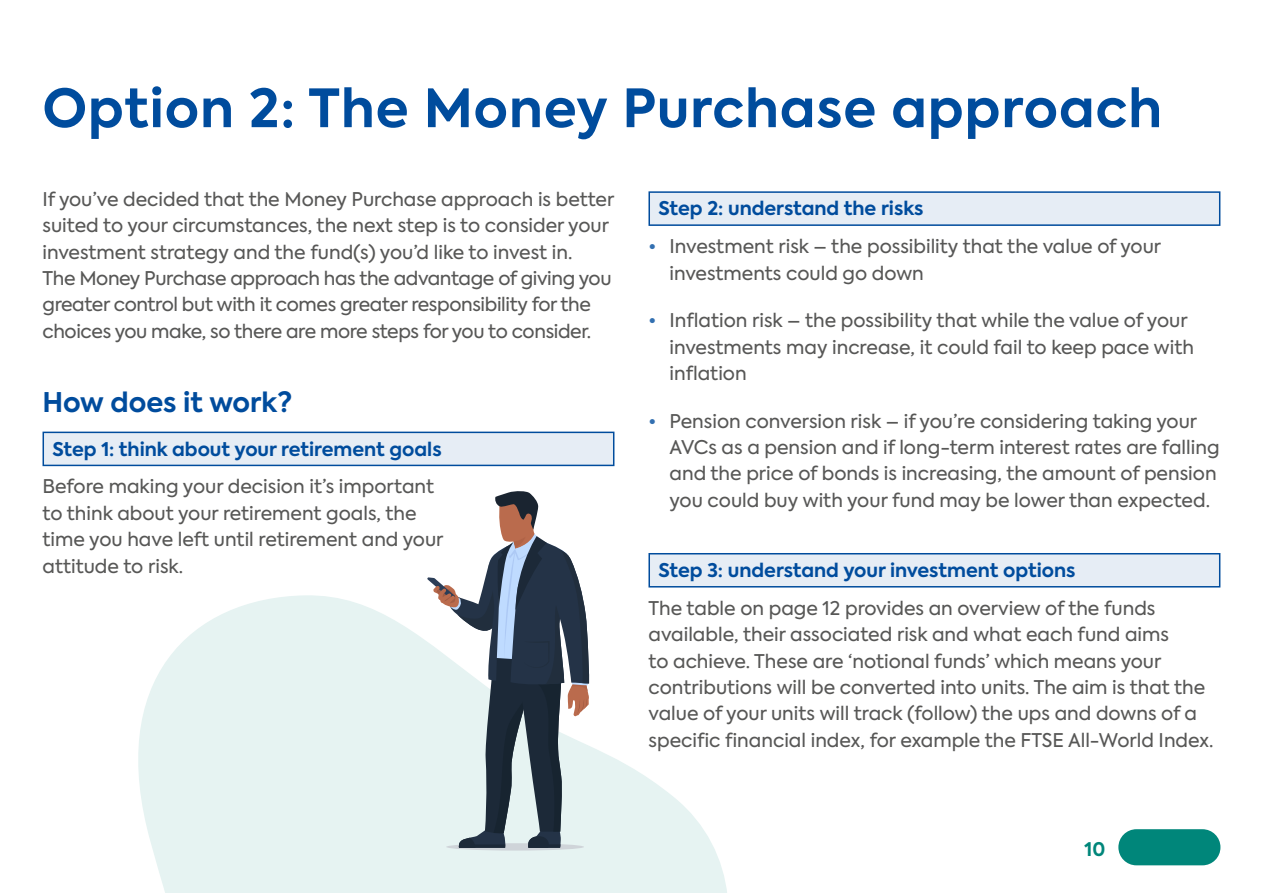
<style>
.page{position:relative;width:1263px;height:893px;background:#fff}
.page>*{position:absolute;margin:0;border:0;box-sizing:border-box;transform-origin:0 0}
.t1{font:700 52.5px "Axiforma";letter-spacing:.02em;color:#004c9d}
.t2{font:700 27px "Axiforma";color:#004c9d}
.t3{font:18.9px/26.4px "Axiforma";color:#575756}
.t4{font:18.9px/26.4px "Axiforma";letter-spacing:-.02em;color:#575756}
.t5{font:700 18.9px "Axiforma";color:#004c9d}
.t6{font:700 18.75px "Axiforma";color:#00867a}
.s1{color:#3370b1}
</style>
<div class="page">
<div style="left:1118px;top:829px;width:102px;height:36px;background:#00867a;border-radius:18px"></div>
<div style="left:43px;top:432px;width:571px;height:33px;background:#e6edf5"></div>
<div style="left:43px;top:432px;width:571px;height:34px;border:2px solid #004c9d"></div>
<div style="left:649px;top:192px;width:571px;height:33px;background:#e6edf5"></div>
<div style="left:648px;top:191px;width:572px;height:35px;border:2px solid #004c9d"></div>
<div style="left:649px;top:554px;width:571px;height:33px;background:#e6edf5"></div>
<div style="left:648px;top:553px;width:572px;height:34px;border:2px solid #004c9d"></div>
<svg style="left:138px;top:595px;width:589px;height:298px;fill:#e6f3f2"></svg>
<div style="left:446px;top:843px;width:138px;height:7px;background:#cfd4d9;border-radius:50%"></div>
<svg style="left:427px;top:491px;width:162px;height:357px"></svg>
<h1 class="t1" style="left:43px;top:72px;width:1121px">Option 2: The Money Purchase approach</h1>
<p class="t4" style="left:43px;top:186px;width:573px">If you’ve decided that the Money Purchase approach is better suited to your circumstances, the next step is to consider your investment strategy and the fund(s) you’d like to invest in.<br>The Money Purchase approach has the advantage of giving you greater control but with it comes greater responsibility for the choices you make, so there are more steps for you to consider.</p>
<h2 class="t2" style="left:43px;top:384px;width:251px">How does it work?</h2>
<p class="t5" style="left:53px;top:436px;width:391px">Step 1: think about your retirement goals</p>
<p class="t3" style="left:43px;top:474px;width:402px">Before making your decision it’s important to think about your retirement goals, the time you have left until retirement and your attitude to risk.</p>
<p class="t5" style="left:658px;top:196px;width:266px">Step 2: understand the risks</p>
<p class="t3" style="left:669px;top:233px;width:493px;text-indent:-21px"><span class="s1">•</span> Investment risk – the possibility that the value of your investments could go down</p>
<p class="t3" style="left:669px;top:307px;width:526px;text-indent:-21px"><span class="s1">•</span> Inflation risk – the possibility that while the value of your investments may increase, it could fail to keep pace with inflation</p>
<p class="t3" style="left:669px;top:408px;width:552px;text-indent:-21px"><span class="s1">•</span> Pension conversion risk – if you’re considering taking your AVCs as a pension and if long-term interest rates are falling and the price of bonds is increasing, the amount of pension you could buy with your fund may be lower than expected.</p>
<p class="t5" style="left:658px;top:557px;width:419px">Step 3: understand your investment options</p>
<p class="t3" style="left:648px;top:595px;width:566px">The table on page 12 provides an overview of the funds available, their associated risk and what each fund aims<br>to achieve. These are ‘notional funds’ which means your contributions will be converted into units. The aim is that the value of your units will track (follow) the ups and downs of a specific financial index, for example the FTSE All-World Index.</p>
<p class="t6" style="left:1084px;top:837px;width:22px">10</p>
</div>
